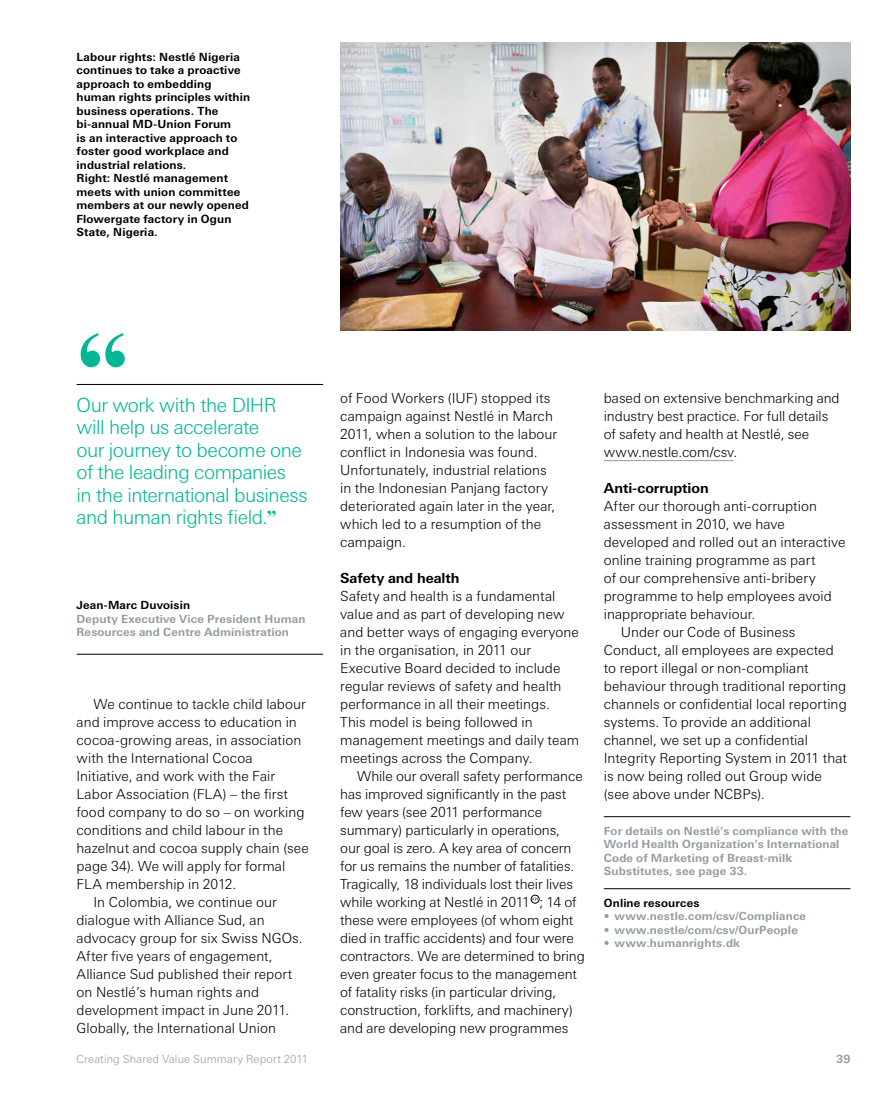
<style>
.page{position:relative;width:893px;height:1106px;background:#fff}
.page>*{position:absolute;margin:0;border:0;box-sizing:border-box;transform-origin:0 0}
.t1{font:700 105px "Times New Roman";color:#00b796}
.t2{font:300 19.5px/22.5px "LT Univers Basic";letter-spacing:-.025em;color:#00b796}
.t3{font:300 13.8px/18px "LT Univers Basic";letter-spacing:.005em;color:#000}
.t4{font:700 13.8px "LT Univers Basic";letter-spacing:-.005em;color:#000}
.t5{font:700 11.25px/13.5px "LT Univers Basic";letter-spacing:.015em;color:#000}
.t6{font:700 11.25px/13.5px "LT Univers Basic";letter-spacing:.015em;color:#949ca1}
.t7{font:300 11.25px "LT Univers Basic";letter-spacing:.01em;color:#949ca1}
.s1{font-family:"Times New Roman";font-weight:700}
</style>
<div class="page">
<img style="left:340px;top:43px;width:510px;height:288px">
<div style="left:531px;top:895px;width:8px;height:8px;border:1px solid #000;border-radius:50%"></div>
<svg style="left:532px;top:897px;width:6px;height:3px"></svg>
<hr style="left:77px;top:384px;width:246px;height:1px;background:#000">
<hr style="left:77px;top:654px;width:246px;height:1px;background:#000">
<hr style="left:604px;top:460px;width:129px;height:1px;background:#949ca1">
<hr style="left:604px;top:816px;width:246px;height:1px;background:#000">
<hr style="left:604px;top:888px;width:246px;height:1px;background:#000">
<p class="t5" style="left:77px;top:50px;width:175px">Labour rights: Nestlé Nigeria continues to take a proactive approach to embedding human rights principles within business operations. The bi‑annual MD-Union Forum<br>is an interactive approach to foster good workplace and industrial relations.<br>Right: Nestlé management meets with union committee members at our newly opened<br>Flowergate factory in Ogun<br>State, Nigeria.</p>
<h1 class="t1" style="left:77px;top:296px;width:54px">“</h1>
<h2 class="t2" style="left:77px;top:393px;width:233px">Our work with the DIHR will help us accelerate<br>our journey to become one of the leading companies<br>in the international business and human rights field.<span class="s1">”</span></h2>
<p class="t5" style="left:77px;top:598px;width:115px">Jean‑Marc Duvoisin</p>
<p class="t6" style="left:77px;top:611px;width:230px">Deputy Executive Vice President Human<br>Resources and Centre Administration</p>
<p class="t3" style="left:94px;top:694px;width:214px">We continue to tackle child labour</p>
<p class="t3" style="left:77px;top:712px;width:222px">and improve access to education in</p>
<p class="t3" style="left:77px;top:730px;width:226px">cocoa-growing areas, in association</p>
<p class="t3" style="left:77px;top:748px;width:178px">with the International Cocoa</p>
<p class="t3" style="left:77px;top:766px;width:200px">Initiative, and work with the Fair</p>
<p class="t3" style="left:77px;top:784px;width:213px">Labor Association (FLA) – the first</p>
<p class="t3" style="left:77px;top:802px;width:230px">food company to do so – on working</p>
<p class="t3" style="left:77px;top:820px;width:208px">conditions and child labour in the</p>
<p class="t3" style="left:77px;top:838px;width:234px">hazelnut and cocoa supply chain (see</p>
<p class="t3" style="left:77px;top:856px;width:210px">page 34). We will apply for formal</p>
<p class="t3" style="left:77px;top:874px;width:161px">FLA membership in 2012.</p>
<p class="t3" style="left:94px;top:892px;width:185px">In Colombia, we continue our</p>
<p class="t3" style="left:77px;top:910px;width:190px">dialogue with Alliance Sud, an</p>
<p class="t3" style="left:77px;top:928px;width:228px">advocacy group for six Swiss NGOs.</p>
<p class="t3" style="left:77px;top:946px;width:198px">After five years of engagement,</p>
<p class="t3" style="left:77px;top:964px;width:217px">Alliance Sud published their report</p>
<p class="t3" style="left:77px;top:982px;width:184px">on Nestlé’s human rights and</p>
<p class="t3" style="left:77px;top:1000px;width:214px">development impact in June 2011.</p>
<p class="t3" style="left:77px;top:1018px;width:201px">Globally, the International Union</p>
<p class="t3" style="left:340px;top:388px;width:219px">of Food Workers (IUF) stopped its campaign against Nestlé in March<br>2011, when a solution to the labour conflict in Indonesia was found.<br>Unfortunately, industrial relations in the Indonesian Panjang factory deteriorated again later in the year, which led to a resumption of the campaign.</p>
<p class="t4" style="left:340px;top:569px;width:121px">Safety and health</p>
<p class="t3" style="left:340px;top:586px;width:241px">Safety and health is a fundamental value and as part of developing new and better ways of engaging everyone in the organisation, in 2011 our Executive Board decided to include regular reviews of safety and health performance in all their meetings.<br>This model is being followed in management meetings and daily team meetings across the Company.</p>
<p class="t3" style="left:340px;top:766px;width:246px;text-indent:17px">While our overall safety performance has improved significantly in the past few years (see 2011 performance summary) particularly in operations,<br>our goal is zero. A key area of concern for us remains the number of fatalities.<br>Tragically, 18 individuals lost their lives while working at Nestlé in 2011 ; 14 of these were employees (of whom eight died in traffic accidents) and four were contractors. We are determined to bring even greater focus to the management of fatality risks (in particular driving, construction, forklifts, and machinery) and are developing new programmes</p>
<p class="t3" style="left:604px;top:388px;width:237px">based on extensive benchmarking and industry best practice. For full details of safety and health at Nestlé, see www.nestle.com/csv.</p>
<p class="t4" style="left:604px;top:479px;width:106px">Anti‑corruption</p>
<p class="t3" style="left:604px;top:496px;width:215px">After our thorough anti-corruption</p>
<p class="t3" style="left:604px;top:514px;width:183px">assessment in 2010, we have</p>
<p class="t3" style="left:604px;top:532px;width:243px">developed and rolled out an interactive</p>
<p class="t3" style="left:604px;top:550px;width:213px">online training programme as part</p>
<p class="t3" style="left:604px;top:568px;width:213px">of our comprehensive anti-bribery</p>
<p class="t3" style="left:604px;top:586px;width:230px">programme to help employees avoid</p>
<p class="t3" style="left:604px;top:604px;width:153px">inappropriate behaviour.</p>
<p class="t3" style="left:621px;top:622px;width:176px">Under our Code of Business</p>
<p class="t3" style="left:604px;top:640px;width:232px">Conduct, all employees are expected</p>
<p class="t3" style="left:604px;top:658px;width:206px">to report illegal or non-compliant</p>
<p class="t3" style="left:604px;top:676px;width:244px">behaviour through traditional reporting</p>
<p class="t3" style="left:604px;top:694px;width:244px">channels or confidential local reporting</p>
<p class="t3" style="left:604px;top:712px;width:209px">systems. To provide an additional</p>
<p class="t3" style="left:604px;top:730px;width:206px">channel, we set up a confidential</p>
<p class="t3" style="left:604px;top:748px;width:245px">Integrity Reporting System in 2011 that</p>
<p class="t3" style="left:604px;top:766px;width:219px">is now being rolled out Group wide</p>
<p class="t3" style="left:604px;top:784px;width:162px">(see above under NCBPs).</p>
<p class="t6" style="left:604px;top:824px;width:246px">For details on Nestlé’s compliance with the World Health Organization’s International Code of Marketing of Breast-milk Substitutes, see page 33.</p>
<p class="t5" style="left:604px;top:896px;width:97px">Online resources</p>
<p class="t6" style="left:604px;top:909px;width:204px">• www.nestle.com/csv/Compliance</p>
<p class="t6" style="left:604px;top:923px;width:195px">• www.nestle/com/csv/OurPeople</p>
<p class="t6" style="left:604px;top:936px;width:138px">• www.humanrights.dk</p>
<p class="t7" style="left:77px;top:1052px;width:233px">Creating Shared Value Summary Report 2011</p>
<p class="t6" style="left:836px;top:1052px;width:16px">39</p>
</div>
